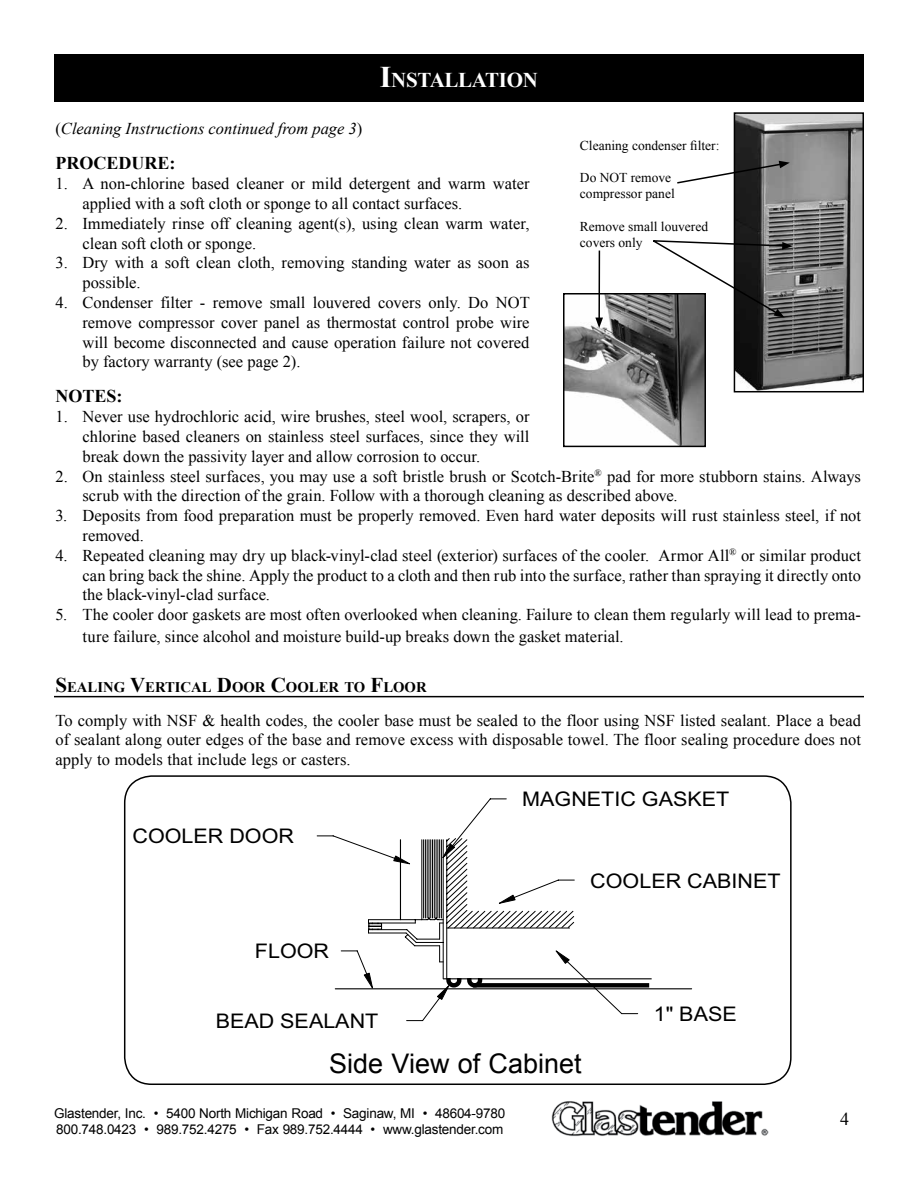
<style>
.page{position:relative;width:918px;height:1188px;background:#fff}
.page>*{position:absolute;margin:0;border:0;box-sizing:border-box;transform-origin:0 0}
.t1{font:27px "Arial";color:#000}
.t2{font:700 21px "Times New Roman";letter-spacing:-.015em;color:#fff}
.t3{font:20.1px "Arial";color:#000;scale:1.07 1}
.t4{font:700 18px "Times New Roman";color:#000}
.t5{font:18px "Times New Roman";color:#000}
.t6{font:16.5px/19.8px "Times New Roman";color:#000}
.t7{font:italic 16.5px "Times New Roman";color:#000}
.t8{font:700 14.7px "Times New Roman";color:#000}
.t9{font:13.5px/16.2px "Arial";letter-spacing:-.015em;color:#000}
.t10{font:13.5px/16.2px "Times New Roman";color:#000}
.s1{font-size:30px}
.s2{font-style:normal}
.s3{font-size:21px}
</style>
<div class="page">
<img style="left:551px;top:1101px;width:218px;height:35px">
<div style="left:54px;top:54px;width:810px;height:47px;background:#000"></div>
<hr style="left:335px;top:988px;width:357px;height:1px;background:#000">
<div style="left:475px;top:983px;width:172px;height:5px;background:#000"></div>
<svg style="left:317px;top:799px;width:321px;height:222px"></svg>
<hr style="left:443px;top:978px;width:209px;height:1px;background:#000">
<div style="left:124px;top:775px;width:668px;height:310px;border:2px solid #000;border-radius:27px"></div>
<hr style="left:54px;top:696px;width:810px;height:1px;background:#000">
<img style="left:737px;top:115px;width:124px;height:274px">
<div style="left:734px;top:112px;width:130px;height:280px;border:2px solid #000"></div>
<svg style="left:677px;top:161px;width:113px;height:24px"></svg>
<svg style="left:653px;top:239px;width:140px;height:79px"></svg>
<img style="left:566px;top:296px;width:137px;height:148px">
<div style="left:563px;top:293px;width:143px;height:154px;border:2px solid #000"></div>
<hr style="left:598px;top:251px;width:2px;height:69px;background:#000">
<svg style="left:595px;top:318px;width:8px;height:10px"></svg>
<p class="t2" style="left:380px;top:66px;width:159px"><span class="s1">I</span>NSTALLATION</p>
<p class="t7" style="left:56px;top:117px;width:308px"><span class="s2">(</span>Cleaning Instructions continued from page 3<span class="s2">)</span></p>
<p class="t4" style="left:56px;top:151px;width:121px">PROCEDURE:</p>
<p class="t6" style="left:82px;top:174px;width:449px;text-indent:-27px">1. A non-chlorine based cleaner or mild detergent and warm water applied with a soft cloth or sponge to all contact surfaces.</p>
<p class="t6" style="left:82px;top:213px;width:448px;text-indent:-27px">2. Immediately rinse off cleaning agent(s), using clean warm water, clean soft cloth or sponge.</p>
<p class="t6" style="left:82px;top:253px;width:449px;text-indent:-27px">3. Dry with a soft clean cloth, removing standing water as soon as possible.</p>
<p class="t6" style="left:82px;top:292px;width:449px;text-align:justify;text-indent:-27px">4. Condenser filter - remove small louvered covers only. Do NOT remove compressor cover panel as thermostat control probe wire will become disconnected and cause operation failure not covered by factory warranty (see page 2).</p>
<p class="t4" style="left:56px;top:384px;width:69px">NOTES:</p>
<p class="t6" style="left:82px;top:407px;width:449px;text-align:justify;text-indent:-27px">1. Never use hydrochloric acid, wire brushes, steel wool, scrapers, or chlorine based cleaners on stainless steel surfaces, since they will break down the passivity layer and allow corrosion to occur.</p>
<p class="t6" style="left:82px;top:466px;width:780px;text-indent:-27px">2. On stainless steel surfaces, you may use a soft bristle brush or Scotch-Brite<sup>®</sup> pad for more stubborn stains. Always scrub with the direction of the grain. Follow with a thorough cleaning as described above.</p>
<p class="t6" style="left:82px;top:506px;width:780px;text-indent:-27px">3. Deposits from food preparation must be properly removed. Even hard water deposits will rust stainless steel, if not removed.</p>
<p class="t6" style="left:83px;top:545px;width:780px;text-align:justify;text-indent:-27px">4. Repeated cleaning may dry up black-vinyl-clad steel (exterior) surfaces of the cooler. Armor All<sup>®</sup> or similar product can bring back the shine. Apply the product to a cloth and then rub into the surface, rather than spraying it directly onto the black-vinyl-clad surface.</p>
<p class="t6" style="left:83px;top:604px;width:780px;line-height:21.6px;text-indent:-27px">5. The cooler door gaskets are most often overlooked when cleaning. Failure to clean them regularly will lead to prema&shy;ture failure, since alcohol and moisture build-up breaks down the gasket material.</p>
<p class="t8" style="left:56px;top:677px;width:373px"><span class="s3">S</span>EALING <span class="s3">V</span>ERTICAL <span class="s3">D</span>OOR <span class="s3">C</span>OOLER TO <span class="s3">F</span>LOOR</p>
<p class="t6" style="left:56px;top:710px;width:807px;text-align:justify">To comply with NSF &amp; health codes, the cooler base must be sealed to the floor using NSF listed sealant. Place a bead of sealant along outer edges of the base and remove excess with disposable towel. The floor sealing procedure does not apply to models that include legs or casters.</p>
<p class="t10" style="left:580px;top:137px;width:141px">Cleaning condenser filter:</p>
<p class="t10" style="left:580px;top:169px;width:96px">Do NOT remove compressor panel</p>
<p class="t10" style="left:580px;top:218px;width:130px">Remove small louvered covers only</p>
<p class="t3" style="left:133px;top:823px;width:152px">COOLER DOOR</p>
<p class="t3" style="left:255px;top:938px;width:71px">FLOOR</p>
<p class="t3" style="left:216px;top:1008px;width:154px">BEAD SEALANT</p>
<p class="t3" style="left:522px;top:786px;width:195px">MAGNETIC GASKET</p>
<p class="t3" style="left:590px;top:867px;width:179px">COOLER CABINET</p>
<p class="t3" style="left:654px;top:1001px;width:79px">1" BASE</p>
<h1 class="t1" style="left:329px;top:1045px;width:254px">Side View of Cabinet</h1>
<p class="t9" style="left:54px;top:1105px;width:453px">Glastender, Inc. • 5400 North Michigan Road • Saginaw, MI • 48604-9780<br>800.748.0423 • 989.752.4275 • Fax 989.752.4444 • www.glastender.com</p>
<p class="t5" style="left:840px;top:1107px;width:10px">4</p>
</div>
